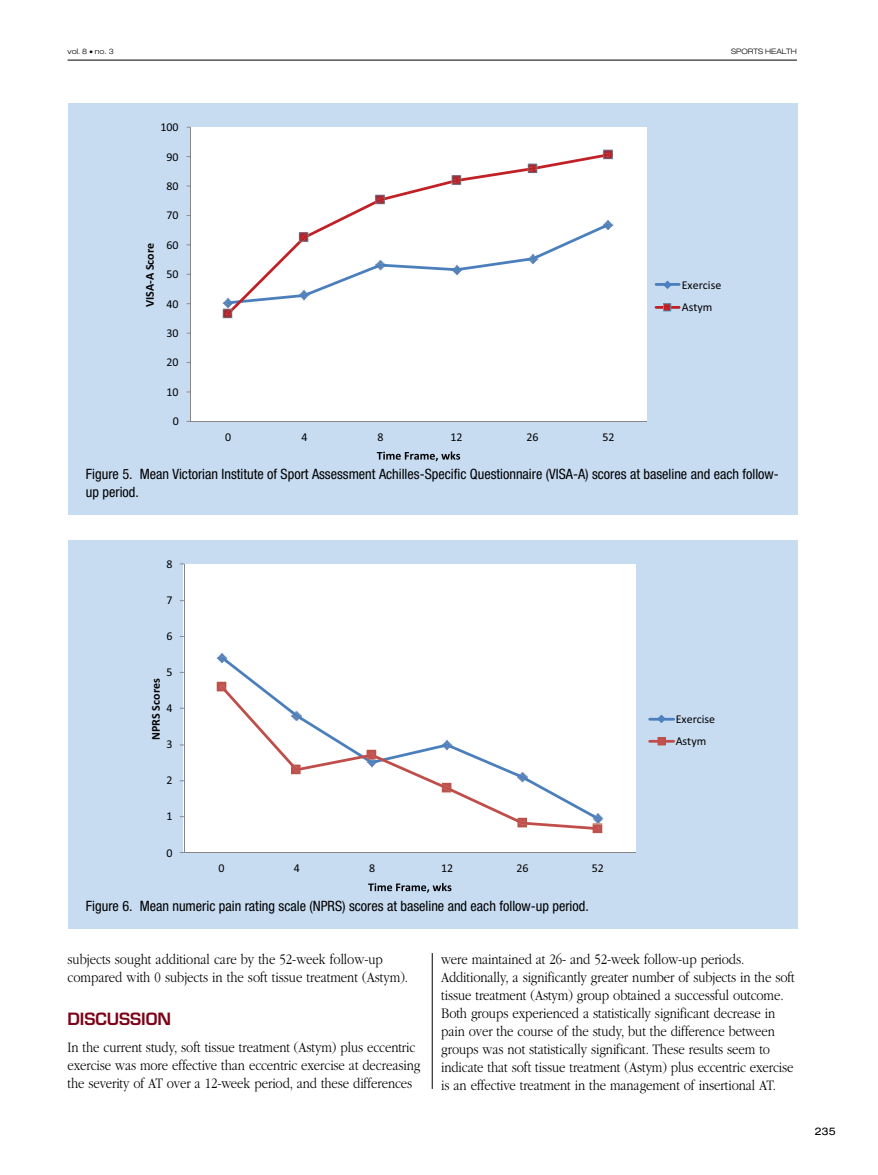
<style>
.page{position:relative;width:878px;height:1175px;background:#fff}
.page>*{position:absolute;margin:0;border:0;box-sizing:border-box;transform-origin:0 0}
.t1{font:600 16.5px "Eurostile LT Std";letter-spacing:-.005em;color:#7d0318}
.t2{font:300 15px/18px "ITC Garamond Std";letter-spacing:-.005em;color:#000;scale:.85 1}
.t3{font:condensed 14.25px/18px "Helvetica Neue LT Std";color:#000}
.t4{font:12px/22.2px "Calibri";color:#010101}
.t5{font:700 12px "Calibri";color:#010101}
.t6{font:expanded 10.5px "Helvetica Neue LT Std";color:#000}
.t7{font:300 expanded 7.5px "Helvetica Neue LT Std";color:#000}
</style>
<div class="page">
<hr style="left:68px;top:60px;width:728px;height:1px;background:#000">
<hr style="left:432px;top:953px;width:1px;height:135px;background:#000">
<div style="left:68px;top:540px;width:729px;height:388px;background:#c7dbf1"></div>
<div style="left:184px;top:564px;width:452px;height:289px;background:#fff"></div>
<hr style="left:184px;top:564px;width:1px;height:288px;background:#868686">
<hr style="left:184px;top:852px;width:451px;height:1px;background:#868686">
<svg style="left:216px;top:652px;width:11px;height:11px"></svg>
<svg style="left:220px;top:685px;width:372px;height:145px"></svg>
<svg style="left:216px;top:681px;width:10px;height:10px"></svg>
<svg style="left:291px;top:764px;width:10px;height:10px"></svg>
<svg style="left:366px;top:749px;width:11px;height:19px"></svg>
<svg style="left:441px;top:782px;width:10px;height:10px"></svg>
<svg style="left:517px;top:817px;width:10px;height:10px"></svg>
<svg style="left:592px;top:813px;width:11px;height:20px"></svg>
<svg style="left:368px;top:883px;width:83px;height:9px"></svg>
<hr style="left:648px;top:718px;width:27px;height:2px;background:#4a7fbc">
<svg style="left:657px;top:714px;width:8px;height:9px"></svg>
<hr style="left:648px;top:740px;width:27px;height:2px;background:#bf4d49">
<svg style="left:657px;top:737px;width:8px;height:8px"></svg>
<div style="left:68px;top:104px;width:729px;height:411px;background:#c7dbf1"></div>
<div style="left:191px;top:128px;width:455px;height:293px;background:#fff"></div>
<hr style="left:190px;top:127px;width:1px;height:294px;background:#868686">
<hr style="left:190px;top:421px;width:457px;height:1px;background:#868686">
<svg style="left:339px;top:154px;width:271px;height:65px"></svg>
<svg style="left:222px;top:219px;width:392px;height:99px"></svg>
<svg style="left:375px;top:194px;width:10px;height:10px"></svg>
<svg style="left:451px;top:175px;width:10px;height:10px"></svg>
<svg style="left:527px;top:163px;width:10px;height:10px"></svg>
<svg style="left:603px;top:149px;width:10px;height:10px"></svg>
<svg style="left:377px;top:451px;width:83px;height:10px"></svg>
<hr style="left:654px;top:283px;width:26px;height:3px;background:#4a7fbc">
<svg style="left:663px;top:281px;width:8px;height:8px"></svg>
<hr style="left:654px;top:306px;width:26px;height:3px;background:#c02026">
<svg style="left:663px;top:303px;width:8px;height:8px"></svg>
<p class="t7" style="left:68px;top:47px;width:48px">vol. 8 • no. 3</p>
<p class="t7" style="left:731px;top:47px;width:67px">SPORTS HEALTH</p>
<p class="t4" style="left:160px;top:116px;width:20px">100</p>
<p class="t4" style="left:166px;top:145px;width:14px">90</p>
<p class="t4" style="left:166px;top:174px;width:14px">80</p>
<p class="t5" style="left:142px;top:307px;width:65px;rotate:-90deg">VISA-A Score</p>
<p class="t4" style="left:166px;top:204px;width:14px">70</p>
<p class="t4" style="left:166px;top:233px;width:14px">60</p>
<p class="t4" style="left:166px;top:262px;width:14px">50</p>
<p class="t4" style="left:166px;top:292px;width:14px">40</p>
<p class="t4" style="left:166px;top:321px;width:14px">30</p>
<p class="t4" style="left:166px;top:350px;width:14px">20</p>
<p class="t4" style="left:166px;top:380px;width:14px">10</p>
<p class="t4" style="left:173px;top:409px;width:8px">0</p>
<p class="t4" style="left:225px;top:425px;width:8px">0</p>
<p class="t4" style="left:301px;top:425px;width:8px">4</p>
<p class="t4" style="left:377px;top:425px;width:8px">8</p>
<p class="t4" style="left:450px;top:425px;width:14px">12</p>
<p class="t4" style="left:526px;top:425px;width:14px">26</p>
<p class="t4" style="left:602px;top:425px;width:14px">52</p>
<p class="t4" style="left:681px;top:273px;width:41px">Exercise<br>Astym</p>
<p class="t3" style="left:86px;top:465px;width:694px">Figure 5. Mean Victorian Institute of Sport Assessment Achilles-Specific Questionnaire (VISA-A) scores at baseline and each follow&shy;up period.</p>
<p class="t4" style="left:166px;top:552px;width:8px">8</p>
<p class="t4" style="left:166px;top:588px;width:8px">7</p>
<p class="t4" style="left:166px;top:624px;width:8px">6</p>
<p class="t4" style="left:166px;top:660px;width:8px">5</p>
<p class="t5" style="left:148px;top:740px;width:63px;rotate:-90deg">NPRS Scores</p>
<p class="t4" style="left:166px;top:696px;width:8px">4</p>
<p class="t4" style="left:166px;top:732px;width:8px">3</p>
<p class="t4" style="left:166px;top:768px;width:8px">2</p>
<p class="t4" style="left:166px;top:804px;width:8px">1</p>
<p class="t4" style="left:166px;top:841px;width:8px">0</p>
<p class="t4" style="left:218px;top:856px;width:8px">0</p>
<p class="t4" style="left:294px;top:856px;width:8px">4</p>
<p class="t4" style="left:369px;top:856px;width:8px">8</p>
<p class="t4" style="left:441px;top:856px;width:14px">12</p>
<p class="t4" style="left:516px;top:856px;width:14px">26</p>
<p class="t4" style="left:591px;top:856px;width:14px">52</p>
<p class="t3" style="left:86px;top:896px;width:504px">Figure 6. Mean numeric pain rating scale (NPRS) scores at baseline and each follow-up period.</p>
<p class="t4" style="left:675px;top:707px;width:41px">Exercise<br>Astym</p>
<p class="t2" style="left:68px;top:950px;width:402px">subjects sought additional care by the 52-week follow-up compared with 0 subjects in the soft tissue treatment (Astym).</p>
<p class="t1" style="left:68px;top:1008px;width:105px">DISCUSSION</p>
<p class="t2" style="left:68px;top:1038px;width:416px">In the current study, soft tissue treatment (Astym) plus eccentric exercise was more effective than eccentric exercise at decreasing the severity of AT over a 12-week period, and these differences</p>
<p class="t2" style="left:441px;top:950px;width:417px">were maintained at 26- and 52-week follow-up periods.<br>Additionally, a significantly greater number of subjects in the soft tissue treatment (Astym) group obtained a successful outcome.<br>Both groups experienced a statistically significant decrease in pain over the course of the study, but the difference between groups was not statistically significant. These results seem to indicate that soft tissue treatment (Astym) plus eccentric exercise is an effective treatment in the management of insertional AT.</p>
<p class="t6" style="left:814px;top:1125px;width:23px">235</p>
</div>
